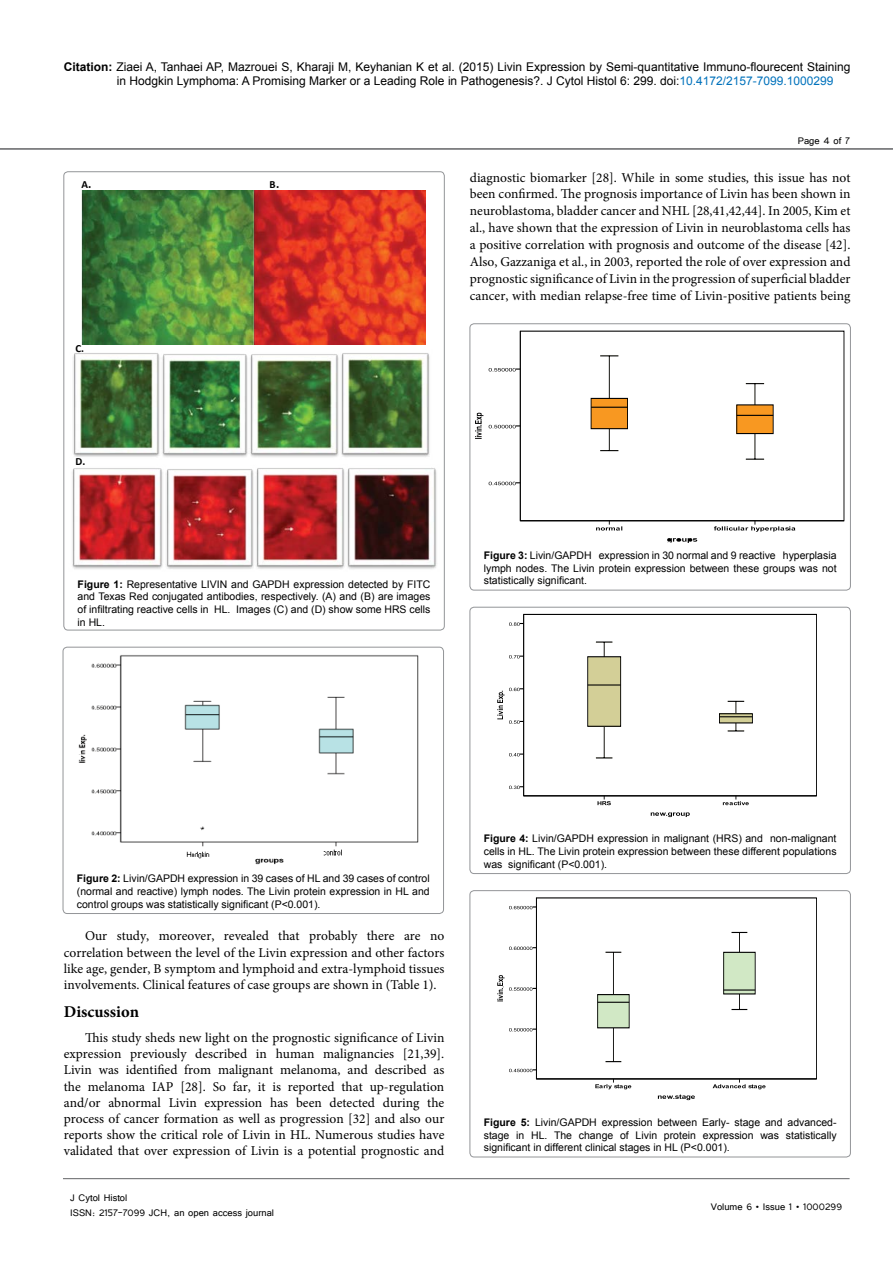
<style>
.page{position:relative;width:893px;height:1263px;background:#fff}
.page>*{position:absolute;margin:0;border:0;box-sizing:border-box;transform-origin:0 0}
.t1{font:700 16.5px "Minion Pro";color:#000}
.t2{font:13.5px/16.2px "Minion Pro";color:#000;text-align:justify}
.t3{font:12px/14.4px "Arial";color:#000}
.t4{font:12px/14.4px "Tunga";color:#000}
.t5{font:700 10.95px "Calibri";color:#000}
.t6{font:10.5px/12.6px "Arial";color:#000;text-align:justify}
.s1{font-weight:700}
.s2{color:#0072bc}
.s3{font-size:12.3px}
</style>
<div class="page">
<hr style="left:63px;top:1178px;width:787px;height:1px;background:#636466">
<hr style="left:0;top:148px;width:893px;height:2px;background:#636466">
<img style="left:82px;top:191px;width:343px;height:153px">
<img style="left:73px;top:353px;width:86px;height:104px">
<img style="left:159px;top:354px;width:88px;height:103px">
<img style="left:247px;top:354px;width:91px;height:103px">
<img style="left:338px;top:353px;width:92px;height:104px">
<img style="left:72px;top:468px;width:91px;height:101px">
<img style="left:166px;top:469px;width:86px;height:100px">
<img style="left:252px;top:468px;width:92px;height:101px">
<img style="left:344px;top:468px;width:93px;height:101px">
<div style="left:63px;top:647px;width:381px;height:266px;border:1px solid #939598;border-radius:4px"></div>
<img style="left:78px;top:655px;width:341px;height:210px">
<div style="left:470px;top:324px;width:380px;height:266px;border:1px solid #939598;border-radius:4px"></div>
<svg style="left:667px;top:538px;width:30px;height:5px"></svg>
<svg style="left:714px;top:521px;width:81px;height:11px"></svg>
<svg style="left:596px;top:521px;width:26px;height:9px"></svg>
<svg style="left:475px;top:413px;width:8px;height:26px"></svg>
<svg style="left:489px;top:368px;width:31px;height:3px"></svg>
<svg style="left:489px;top:425px;width:31px;height:3px"></svg>
<svg style="left:489px;top:482px;width:31px;height:3px"></svg>
<svg style="left:746px;top:459px;width:18px;height:1px"></svg>
<hr style="left:755px;top:384px;width:1px;height:75px;background:#000">
<svg style="left:746px;top:383px;width:18px;height:1px"></svg>
<div style="left:737px;top:405px;width:36px;height:29px;background:#f89821"></div>
<div style="left:736px;top:405px;width:37px;height:29px;border:1px solid #000"></div>
<hr style="left:737px;top:415px;width:36px;height:1px;background:#000">
<svg style="left:600px;top:450px;width:18px;height:1px"></svg>
<hr style="left:609px;top:356px;width:1px;height:95px;background:#000">
<svg style="left:600px;top:356px;width:18px;height:1px"></svg>
<div style="left:591px;top:398px;width:36px;height:31px;background:#f89821"></div>
<div style="left:591px;top:398px;width:37px;height:31px;border:1px solid #000"></div>
<hr style="left:591px;top:407px;width:36px;height:1px;background:#000">
<div style="left:520px;top:331px;width:324px;height:190px;border:1px solid #000"></div>
<div style="left:470px;top:607px;width:380px;height:266px;border:1px solid #939598;border-radius:4px"></div>
<svg style="left:651px;top:812px;width:39px;height:5px"></svg>
<svg style="left:723px;top:796px;width:26px;height:9px"></svg>
<svg style="left:597px;top:796px;width:14px;height:9px"></svg>
<svg style="left:509px;top:622px;width:14px;height:4px"></svg>
<svg style="left:509px;top:655px;width:14px;height:3px"></svg>
<svg style="left:497px;top:688px;width:26px;height:36px"></svg>
<svg style="left:509px;top:753px;width:14px;height:3px"></svg>
<svg style="left:509px;top:786px;width:14px;height:3px"></svg>
<svg style="left:728px;top:731px;width:16px;height:1px"></svg>
<hr style="left:736px;top:701px;width:1px;height:30px;background:#000">
<svg style="left:728px;top:701px;width:16px;height:1px"></svg>
<svg style="left:721px;top:715px;width:30px;height:6px"></svg>
<div style="left:719px;top:713px;width:34px;height:10px;border:1px solid #000"></div>
<hr style="left:719px;top:716px;width:33px;height:1px;background:#000">
<svg style="left:596px;top:758px;width:16px;height:1px"></svg>
<hr style="left:604px;top:642px;width:1px;height:116px;background:#000">
<svg style="left:596px;top:642px;width:16px;height:1px"></svg>
<div style="left:588px;top:657px;width:33px;height:69px;background:#d3cf97"></div>
<div style="left:587px;top:656px;width:34px;height:70px;border:1px solid #000"></div>
<hr style="left:588px;top:684px;width:33px;height:1px;background:#000">
<div style="left:523px;top:614px;width:294px;height:182px;border:1px solid #000"></div>
<div style="left:470px;top:890px;width:380px;height:267px;border:1px solid #939598;border-radius:4px"></div>
<hr style="left:536px;top:1079px;width:280px;height:1px;background:#000">
<svg style="left:658px;top:1094px;width:37px;height:6px"></svg>
<svg style="left:713px;top:1079px;width:52px;height:10px"></svg>
<svg style="left:595px;top:1079px;width:36px;height:10px"></svg>
<svg style="left:509px;top:906px;width:27px;height:3px"></svg>
<svg style="left:509px;top:947px;width:27px;height:3px"></svg>
<svg style="left:497px;top:975px;width:39px;height:26px"></svg>
<svg style="left:509px;top:1028px;width:27px;height:3px"></svg>
<svg style="left:509px;top:1069px;width:27px;height:3px"></svg>
<svg style="left:731px;top:1009px;width:16px;height:1px"></svg>
<hr style="left:739px;top:932px;width:1px;height:77px;background:#000">
<svg style="left:731px;top:932px;width:16px;height:1px"></svg>
<div style="left:724px;top:952px;width:31px;height:42px;background:#d1e8c5"></div>
<div style="left:723px;top:952px;width:32px;height:42px;border:1px solid #000"></div>
<hr style="left:724px;top:989px;width:31px;height:1px;background:#000">
<svg style="left:605px;top:1061px;width:16px;height:1px"></svg>
<hr style="left:613px;top:952px;width:1px;height:109px;background:#000">
<svg style="left:605px;top:952px;width:16px;height:1px"></svg>
<div style="left:598px;top:994px;width:31px;height:34px;background:#d1e8c5"></div>
<div style="left:597px;top:994px;width:32px;height:34px;border:1px solid #000"></div>
<hr style="left:598px;top:1002px;width:31px;height:1px;background:#000">
<div style="left:536px;top:898px;width:281px;height:181px;border:1px solid #000"></div>
<p class="t3" style="left:117px;top:60px;width:735px;text-indent:-53px"><span class="s1">Citation:</span> Ziaei A, Tanhaei AP, Mazrouei S, Kharaji M, Keyhanian K et al. (2015) Livin Expression by Semi-quantitative Immuno-flourecent Staining in Hodgkin Lymphoma: A Promising Marker or a Leading Role in Pathogenesis?. J Cytol Histol 6: 299. doi:<span class="s2">10.4172/2157-7099.1000299</span></p>
<p class="t5" style="left:82px;top:177px;width:11px">A<span class="s3">.</span></p>
<p class="t5" style="left:270px;top:177px;width:11px">B<span class="s3">.</span></p>
<p class="t5" style="left:75px;top:341px;width:10px">C.</p>
<p class="t4" style="left:798px;top:133px;width:53px">Page 4 of 7</p>
<p class="t2" style="left:470px;top:169px;width:382px;line-height:17px">diagnostic biomarker [28]. While in some studies, this issue has not been confirmed. The prognosis importance of Livin has been shown in neuroblastoma, bladder cancer and NHL [28,41,42,44]. In 2005, Kim et al., have shown that the expression of Livin in neuroblastoma cells has a positive correlation with prognosis and outcome of the disease [42].<br>Also, Gazzaniga et al., in 2003, reported the role of over expression and prognostic significance of Livin in the progression of superficial bladder cancer, with median relapse-free time of Livin-positive patients being</p>
<p class="t5" style="left:75px;top:454px;width:11px">D.</p>
<p class="t6" style="left:78px;top:578px;width:354px"><span class="s1">Figure 1:</span> Representative LIVIN and GAPDH expression detected by FITC and Texas Red conjugated antibodies, respectively. (A) and (B) are images of infiltrating reactive cells in HL. Images (C) and (D) show some HRS cells in HL.</p>
<p class="t6" style="left:484px;top:549px;width:354px"><span class="s1">Figure 3:</span> Livin/GAPDH expression in 30 normal and 9 reactive hyperplasia lymph nodes. The Livin protein expression between these groups was not statistically significant.</p>
<p class="t6" style="left:77px;top:872px;width:354px"><span class="s1">Figure 2:</span> Livin/GAPDH expression in 39 cases of HL and 39 cases of control (normal and reactive) lymph nodes. The Livin protein expression in HL and control groups was statistically significant (P&lt;0.001).</p>
<p class="t2" style="left:64px;top:928px;width:382px;text-indent:21px">Our study, moreover, revealed that probably there are no correlation between the level of the Livin expression and other factors like age, gender, B symptom and lymphoid and extra-lymphoid tissues involvements. Clinical features of case groups are shown in (Table 1).</p>
<p class="t1" style="left:64px;top:1000px;width:77px">Discussion</p>
<p class="t2" style="left:64px;top:1030px;width:382px;text-indent:21px">This study sheds new light on the prognostic significance of Livin expression previously described in human malignancies [21,39].<br>Livin was identified from malignant melanoma, and described as the melanoma IAP [28]. So far, it is reported that up-regulation and/or abnormal Livin expression has been detected during the process of cancer formation as well as progression [32] and also our reports show the critical role of Livin in HL. Numerous studies have validated that over expression of Livin is a potential prognostic and</p>
<p class="t4" style="left:70px;top:1190px;width:205px">J Cytol Histol<br>ISSN: 2157-7099 JCH, an open access journal</p>
<p class="t6" style="left:484px;top:833px;width:354px"><span class="s1">Figure 4:</span> Livin/GAPDH expression in malignant (HRS) and non-malignant cells in HL. The Livin protein expression between these different populations was significant (P&lt;0.001).</p>
<p class="t6" style="left:484px;top:1116px;width:354px"><span class="s1">Figure 5:</span> Livin/GAPDH expression between Early- stage and advanced&shy;stage in HL. The change of Livin protein expression was statistically significant in different clinical stages in HL (P&lt;0.001).</p>
<p class="t4" style="left:711px;top:1199px;width:133px">Volume 6 • Issue 1 • 1000299</p>
</div>
